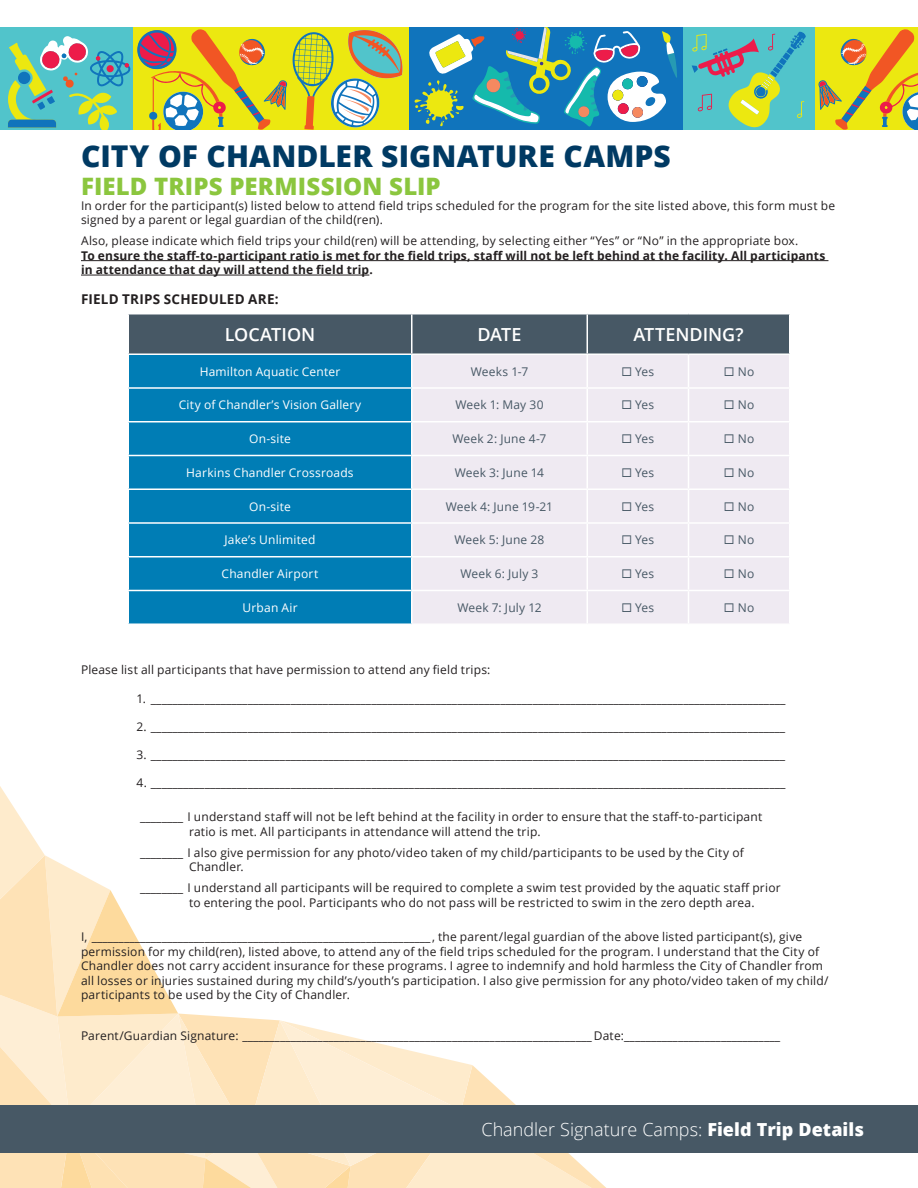
<style>
.page{position:relative;width:918px;height:1188px;background:#fff}
.page>*{position:absolute;margin:0;border:0;box-sizing:border-box;transform-origin:0 0}
.t1{font:800 30px "Open Sans";color:#003a63}
.t2{font:800 24px "Open Sans";letter-spacing:.005em;color:#8bc63e}
.t3{font:300 18px "Open Sans";color:#fff}
.t4{font:600 18px "Open Sans";letter-spacing:-.005em;color:#fff}
.t5{font:700 13.5px "Open Sans";letter-spacing:.015em;color:#231f20}
.t6{font:12px/14.4px "Open Sans";letter-spacing:.015em;color:#231f20}
.t7{font:700 12px/14.4px "Open Sans";letter-spacing:.015em;color:#231f20}
.t8{font:12px "Open Sans";letter-spacing:.015em;color:#475865}
.t9{font:12px "Open Sans";letter-spacing:.015em;color:#fff}
.s1{font-weight:400}
.s2{font-weight:800}
</style>
<div class="page">
<svg style="left:0;top:786px;width:606px;height:402px"></svg>
<div style="left:0;top:27px;width:134px;height:102px;background:#51c4cb"></div>
<div style="left:134px;top:27px;width:276px;height:102px;background:#ece810"></div>
<svg style="left:8px;top:36px;width:122px;height:93px"></svg>
<svg style="left:137px;top:29px;width:265px;height:100px"></svg>
<div style="left:409px;top:27px;width:275px;height:102px;background:#1074bc"></div>
<div style="left:684px;top:27px;width:131px;height:102px;background:#51c4cb"></div>
<svg style="left:797px;top:101px;width:7px;height:17px"></svg>
<svg style="left:790px;top:32px;width:16px;height:17px"></svg>
<svg style="left:786px;top:47px;width:8px;height:8px"></svg>
<svg style="left:782px;top:52px;width:9px;height:8px"></svg>
<svg style="left:779px;top:58px;width:8px;height:7px"></svg>
<svg style="left:692px;top:34px;width:91px;height:93px"></svg>
<svg style="left:415px;top:27px;width:262px;height:100px"></svg>
<div style="left:815px;top:27px;width:103px;height:102px;background:#ece810"></div>
<svg style="left:818px;top:29px;width:100px;height:100px"></svg>
<div style="left:0;top:1105px;width:918px;height:48px;background:#475865"></div>
<hr style="left:81px;top:260px;width:747px;height:1px;background:#231f20">
<hr style="left:81px;top:275px;width:288px;height:1px;background:#231f20">
<div style="left:129px;top:314px;width:660px;height:39px;background:#475865"></div>
<div style="left:129px;top:355px;width:282px;height:268px;background:#007db5"></div>
<div style="left:412px;top:355px;width:377px;height:268px;background:#efeaf2"></div>
<hr style="left:411px;top:314px;width:1px;height:39px;background:#fff">
<hr style="left:586px;top:314px;width:2px;height:39px;background:#fff">
<hr style="left:586px;top:355px;width:2px;height:32px;background:#fff">
<hr style="left:688px;top:355px;width:1px;height:32px;background:#fff">
<hr style="left:128px;top:387px;width:284px;height:2px;background:#fff">
<hr style="left:412px;top:387px;width:175px;height:2px;background:#fff">
<hr style="left:587px;top:387px;width:101px;height:2px;background:#fff">
<hr style="left:586px;top:389px;width:2px;height:32px;background:#fff">
<hr style="left:688px;top:387px;width:102px;height:2px;background:#fff">
<hr style="left:688px;top:389px;width:1px;height:32px;background:#fff">
<hr style="left:128px;top:421px;width:284px;height:1px;background:#fff">
<hr style="left:412px;top:421px;width:175px;height:1px;background:#fff">
<hr style="left:587px;top:421px;width:101px;height:1px;background:#fff">
<hr style="left:586px;top:422px;width:2px;height:33px;background:#fff">
<hr style="left:688px;top:421px;width:102px;height:1px;background:#fff">
<hr style="left:688px;top:422px;width:1px;height:33px;background:#fff">
<hr style="left:128px;top:455px;width:284px;height:1px;background:#fff">
<hr style="left:412px;top:455px;width:175px;height:1px;background:#fff">
<hr style="left:587px;top:455px;width:101px;height:1px;background:#fff">
<hr style="left:586px;top:456px;width:2px;height:32px;background:#fff">
<hr style="left:688px;top:455px;width:102px;height:1px;background:#fff">
<hr style="left:688px;top:456px;width:1px;height:32px;background:#fff">
<hr style="left:128px;top:488px;width:284px;height:2px;background:#fff">
<hr style="left:412px;top:488px;width:175px;height:2px;background:#fff">
<hr style="left:587px;top:488px;width:101px;height:2px;background:#fff">
<hr style="left:586px;top:490px;width:2px;height:32px;background:#fff">
<hr style="left:688px;top:488px;width:102px;height:2px;background:#fff">
<hr style="left:688px;top:490px;width:1px;height:32px;background:#fff">
<hr style="left:128px;top:522px;width:284px;height:2px;background:#fff">
<hr style="left:412px;top:522px;width:175px;height:2px;background:#fff">
<hr style="left:587px;top:522px;width:101px;height:2px;background:#fff">
<hr style="left:586px;top:524px;width:2px;height:32px;background:#fff">
<hr style="left:688px;top:522px;width:102px;height:2px;background:#fff">
<hr style="left:688px;top:524px;width:1px;height:32px;background:#fff">
<hr style="left:128px;top:556px;width:284px;height:1px;background:#fff">
<hr style="left:412px;top:556px;width:175px;height:1px;background:#fff">
<hr style="left:587px;top:556px;width:101px;height:1px;background:#fff">
<hr style="left:586px;top:557px;width:2px;height:33px;background:#fff">
<hr style="left:688px;top:556px;width:102px;height:1px;background:#fff">
<hr style="left:688px;top:557px;width:1px;height:33px;background:#fff">
<hr style="left:128px;top:590px;width:284px;height:1px;background:#fff">
<hr style="left:412px;top:590px;width:175px;height:1px;background:#fff">
<hr style="left:587px;top:590px;width:101px;height:1px;background:#fff">
<hr style="left:586px;top:591px;width:2px;height:32px;background:#fff">
<hr style="left:688px;top:590px;width:102px;height:1px;background:#fff">
<hr style="left:688px;top:591px;width:1px;height:32px;background:#fff">
<p class="t1" style="left:81px;top:133px;width:591px">CITY OF CHANDLER SIGNATURE CAMPS</p>
<p class="t2" style="left:81px;top:168px;width:361px">FIELD TRIPS PERMISSION SLIP</p>
<p class="t6" style="left:81px;top:198px;width:756px">In order for the participant(s) listed below to attend field trips scheduled for the program for the site listed above, this form must be signed by a parent or legal guardian of the child(ren).</p>
<p class="t7" style="left:81px;top:233px;width:746px"><span class="s1">Also, please indicate which field trips your child(ren) will be attending, by selecting either “Yes” or “No” in the appropriate box.<br></span>To ensure the staff-to-participant ratio is met for the field trips, staff will not be left behind at the facility. All participants in attendance that day will attend the field trip.</p>
<p class="t5" style="left:81px;top:289px;width:199px">FIELD TRIPS SCHEDULED ARE:</p>
<p class="t4" style="left:225px;top:322px;width:92px">LOCATION</p>
<p class="t4" style="left:477px;top:322px;width:46px">DATE</p>
<p class="t4" style="left:633px;top:322px;width:112px">ATTENDING?</p>
<p class="t9" style="left:200px;top:363px;width:142px">Hamilton Aquatic Center</p>
<p class="t8" style="left:471px;top:363px;width:59px">Weeks 1-7</p>
<p class="t8" style="left:621px;top:363px;width:34px">◻ Yes</p>
<p class="t8" style="left:724px;top:363px;width:32px">◻ No</p>
<p class="t9" style="left:179px;top:397px;width:184px">City of Chandler’s Vision Gallery</p>
<p class="t8" style="left:455px;top:397px;width:90px">Week 1: May 30</p>
<p class="t8" style="left:621px;top:397px;width:34px">◻ Yes</p>
<p class="t8" style="left:724px;top:397px;width:32px">◻ No</p>
<p class="t9" style="left:249px;top:431px;width:43px">On-site</p>
<p class="t8" style="left:453px;top:431px;width:95px">Week 2: June 4-7</p>
<p class="t8" style="left:621px;top:431px;width:34px">◻ Yes</p>
<p class="t8" style="left:724px;top:431px;width:32px">◻ No</p>
<p class="t9" style="left:186px;top:464px;width:169px">Harkins Chandler Crossroads</p>
<p class="t8" style="left:455px;top:464px;width:91px">Week 3: June 14</p>
<p class="t8" style="left:621px;top:464px;width:34px">◻ Yes</p>
<p class="t8" style="left:724px;top:464px;width:32px">◻ No</p>
<p class="t9" style="left:249px;top:498px;width:43px">On-site</p>
<p class="t8" style="left:446px;top:498px;width:109px">Week 4: June 19-21</p>
<p class="t8" style="left:621px;top:498px;width:34px">◻ Yes</p>
<p class="t8" style="left:724px;top:498px;width:32px">◻ No</p>
<p class="t9" style="left:225px;top:532px;width:92px">Jake’s Unlimited</p>
<p class="t8" style="left:455px;top:532px;width:91px">Week 5: June 28</p>
<p class="t8" style="left:621px;top:532px;width:34px">◻ Yes</p>
<p class="t8" style="left:724px;top:532px;width:32px">◻ No</p>
<p class="t9" style="left:222px;top:566px;width:98px">Chandler Airport</p>
<p class="t8" style="left:460px;top:566px;width:80px">Week 6: July 3</p>
<p class="t8" style="left:621px;top:566px;width:34px">◻ Yes</p>
<p class="t8" style="left:724px;top:566px;width:32px">◻ No</p>
<p class="t9" style="left:242px;top:599px;width:57px">Urban Air</p>
<p class="t8" style="left:457px;top:599px;width:86px">Week 7: July 12</p>
<p class="t8" style="left:621px;top:599px;width:34px">◻ Yes</p>
<p class="t8" style="left:724px;top:599px;width:32px">◻ No</p>
<p class="t6" style="left:81px;top:662px;width:411px">Please list all participants that have permission to attend any field trips:</p>
<p class="t6" style="left:136px;top:691px;width:651px">1. ______________________________________________________________________________________________________________________</p>
<p class="t6" style="left:136px;top:719px;width:650px">2. ______________________________________________________________________________________________________________________</p>
<p class="t6" style="left:136px;top:747px;width:650px">3. ______________________________________________________________________________________________________________________</p>
<p class="t6" style="left:136px;top:775px;width:651px">4. ______________________________________________________________________________________________________________________</p>
<p class="t6" style="left:188px;top:809px;width:576px">I understand staff will not be left behind at the facility in order to ensure that the staff-to-participant ratio is met. All participants in attendance will attend the trip.</p>
<p class="t6" style="left:188px;top:845px;width:558px">I also give permission for any photo/video taken of my child/participants to be used by the City of<br>Chandler.</p>
<p class="t6" style="left:188px;top:880px;width:595px">I understand all participants will be required to complete a swim test provided by the aquatic staff prior to entering the pool. Participants who do not pass will be restricted to swim in the zero depth area.</p>
<p class="t6" style="left:81px;top:929px;width:749px">I, _______________________________________________________________ , the parent/legal guardian of the above listed participant(s), give permission for my child(ren), listed above, to attend any of the field trips scheduled for the program. I understand that the City of Chandler does not carry accident insurance for these programs. I agree to indemnify and hold harmless the City of Chandler from all losses or injuries sustained during my child’s/youth’s participation. I also give permission for any photo/video taken of my child/ participants to be used by the City of Chandler.</p>
<p class="t6" style="left:81px;top:1028px;width:701px">Parent/Guardian Signature: _________________________________________________________________ Date:_____________________________</p>
<h3 class="t3" style="left:481px;top:1117px;width:384px">Chandler Signature Camps: <span class="s2">Field Trip Details</span></h3>
</div>
